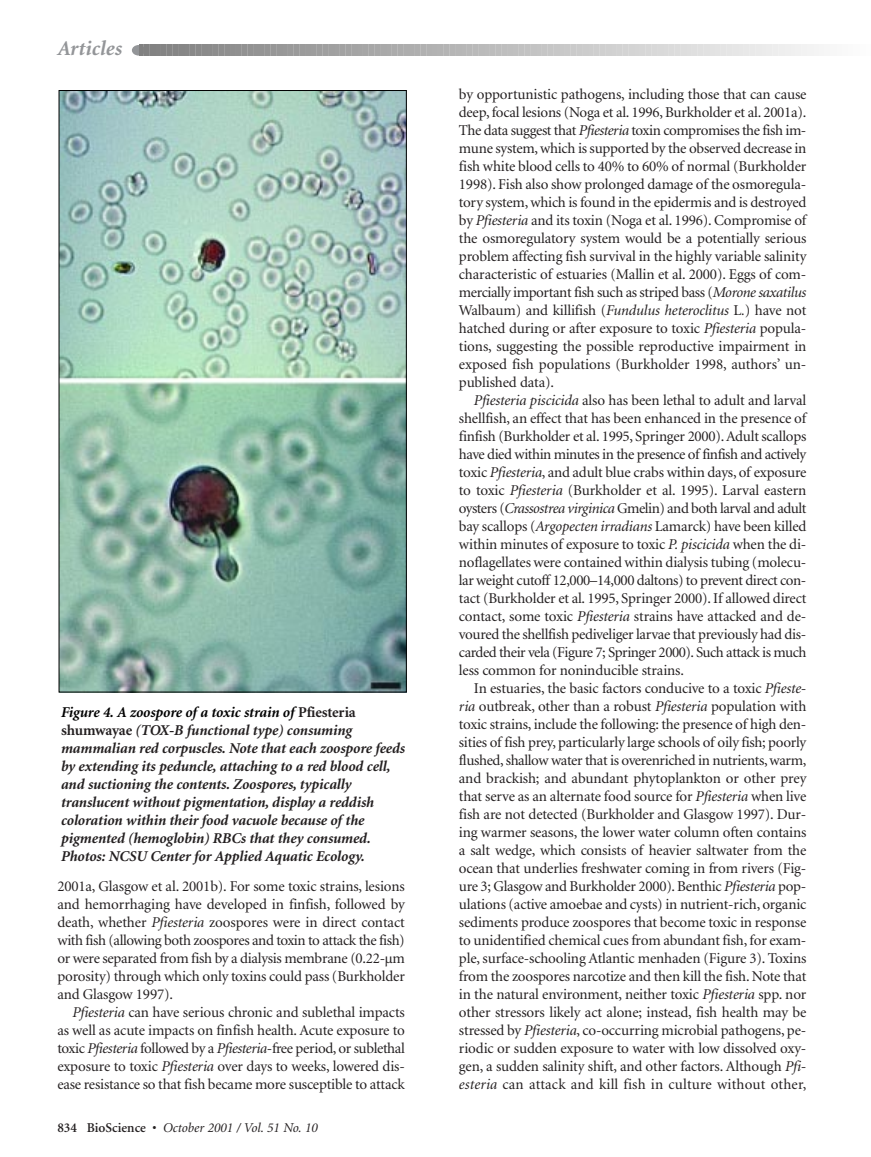
<style>
.page{position:relative;width:871px;height:1157px;background:#fff}
.page>*{position:absolute;margin:0;border:0;box-sizing:border-box;transform-origin:0 0}
.t1{font:italic 700 21px "Minion";color:#939598}
.t2{font:15px/18px "Minion";letter-spacing:-.01em;color:#231f20;text-align:justify}
.t3{font:italic 700 15px/18px "Minion";letter-spacing:-.01em;color:#231f20}
.t4{font:italic 13.5px "Minion";color:#231f20}
.s1{color:#000}
.s2{font-style:normal}
.s3{font-style:italic}
.s4{font-weight:600;font-style:normal}
</style>
<div class="page">
<svg style="left:58px;top:44px;width:761px;height:649px"></svg>
<h1 class="t1" style="left:57px;top:40px;width:66px">Articles</h1>
<p class="t3" style="left:61px;top:704px;width:345px"><span class="s1">Figure 4. A zoospore of a toxic strain of</span> <span class="s2">Pfiesteria shumwayae</span> (TOX-B functional type) consuming mammalian red corpuscles. Note that each zoospore feeds by extending its peduncle, attaching to a red blood cell, and suctioning the contents. Zoospores, typically translucent without pigmentation, display a reddish coloration within their food vacuole because of the pigmented (hemoglobin) RBCs that they consumed.<br>Photos: NCSU Center for Applied Aquatic Ecology.</p>
<p class="t2" style="left:57px;top:878px;width:349px">2001a, Glasgow et al. 2001b). For some toxic strains, lesions and hemorrhaging have developed in finfish, followed by death, whether <span class="s3">Pfiesteria</span> zoospores were in direct contact with fish (allowing both zoospores and toxin to attack the fish) or were separated from fish by a dialysis membrane (0.22-µm porosity) through which only toxins could pass (Burkholder and Glasgow 1997).</p>
<p class="t2" style="left:57px;top:1004px;width:349px;text-indent:15px"><span class="s3">Pfiesteria</span> can have serious chronic and sublethal impacts as well as acute impacts on finfish health. Acute exposure to toxic <span class="s3">Pfiesteria</span> followed by a <span class="s3">Pfiesteria</span>-free period, or sublethal exposure to toxic <span class="s3">Pfiesteria</span> over days to weeks, lowered dis&shy;ease resistance so that fish became more susceptible to attack</p>
<p class="t4" style="left:57px;top:1122px;width:262px"><span class="s4">834 BioScience •</span> October 2001 / Vol. 51 No. 10</p>
<p class="t2" style="left:459px;top:86px;width:349px">by opportunistic pathogens, including those that can cause deep, focal lesions (Noga et al. 1996, Burkholder et al. 2001a).<br>The data suggest that <span class="s3">Pfiesteria</span> toxin compromises the fish im&shy;mune system, which is supported by the observed decrease in fish white blood cells to 40% to 60% of normal (Burkholder 1998). Fish also show prolonged damage of the osmoregula&shy;tory system, which is found in the epidermis and is destroyed by <span class="s3">Pfiesteria</span> and its toxin (Noga et al. 1996). Compromise of the osmoregulatory system would be a potentially serious problem affecting fish survival in the highly variable salinity characteristic of estuaries (Mallin et al. 2000). Eggs of com&shy;mercially important fish such as striped bass (<span class="s3">Morone saxatilus </span>Walbaum) and killifish (<span class="s3">Fundulus heteroclitus</span> L<span class="s3">.</span>) have not hatched during or after exposure to toxic <span class="s3">Pfiesteria</span> popula&shy;tions, suggesting the possible reproductive impairment in exposed fish populations (Burkholder 1998, authors’ un&shy;published data).</p>
<p class="t2" style="left:459px;top:392px;width:349px;text-indent:15px"><span class="s3">Pfiesteria piscicida</span> also has been lethal to adult and larval shellfish, an effect that has been enhanced in the presence of finfish (Burkholder et al. 1995, Springer 2000). Adult scallops have died within minutes in the presence of finfish and actively toxic <span class="s3">Pfiesteria</span>, and adult blue crabs within days, of exposure to toxic <span class="s3">Pfiesteria</span> (Burkholder et al. 1995). Larval eastern oysters (<span class="s3">Crassostrea virginica</span> Gmelin) and both larval and adult bay scallops (<span class="s3">Argopecten irradians</span> Lamarck) have been killed within minutes of exposure to toxic <span class="s3">P. piscicida</span> when the di&shy;noflagellates were contained within dialysis tubing (molecu&shy;lar weight cutoff 12,000–14,000 daltons) to prevent direct con&shy;tact (Burkholder et al. 1995, Springer 2000). If allowed direct contact, some toxic <span class="s3">Pfiesteria</span> strains have attacked and de&shy;voured the shellfish pediveliger larvae that previously had dis&shy;carded their vela (Figure 7; Springer 2000). Such attack is much less common for noninducible strains.</p>
<p class="t2" style="left:459px;top:680px;width:349px;text-indent:15px">In estuaries, the basic factors conducive to a toxic <span class="s3">Pfieste&shy;ria</span> outbreak, other than a robust <span class="s3">Pfiesteria</span> population with toxic strains, include the following: the presence of high den&shy;sities of fish prey, particularly large schools of oily fish; poorly flushed, shallow water that is overenriched in nutrients, warm, and brackish; and abundant phytoplankton or other prey that serve as an alternate food source for <span class="s3">Pfiesteria</span> when live fish are not detected (Burkholder and Glasgow 1997). Dur&shy;ing warmer seasons, the lower water column often contains a salt wedge, which consists of heavier saltwater from the ocean that underlies freshwater coming in from rivers (Fig&shy;ure 3; Glasgow and Burkholder 2000). Benthic <span class="s3">Pfiesteria</span> pop&shy;ulations (active amoebae and cysts) in nutrient-rich, organic sediments produce zoospores that become toxic in response to unidentified chemical cues from abundant fish, for exam&shy;ple, surface-schooling Atlantic menhaden (Figure 3). Toxins from the zoospores narcotize and then kill the fish. Note that in the natural environment, neither toxic <span class="s3">Pfiesteria</span> spp. nor other stressors likely act alone; instead, fish health may be stressed by <span class="s3">Pfiesteria</span>, co-occurring microbial pathogens, pe&shy;riodic or sudden exposure to water with low dissolved oxy&shy;gen, a sudden salinity shift, and other factors. Although <span class="s3">Pfi&shy;esteria</span> can attack and kill fish in culture without other,</p>
</div>
